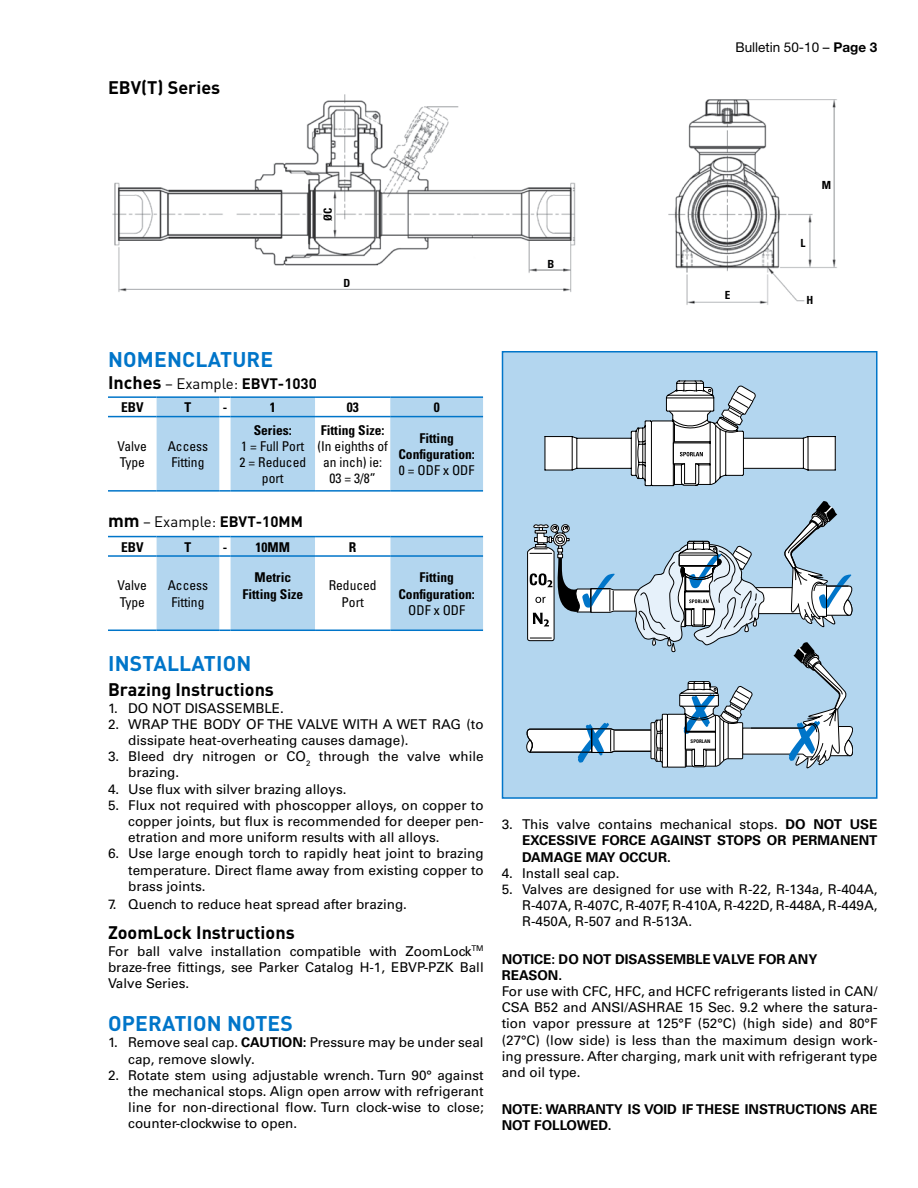
<style>
.page{position:relative;width:918px;height:1188px;background:#fff}
.page>*{position:absolute;margin:0;border:0;box-sizing:border-box;transform-origin:0 0}
.t1{font:700 21px "DINOT";letter-spacing:.01em;color:#0075c9}
.t2{font:700 18px "DINOT";color:#000}
.t3{font:15px "DINOT";color:#000}
.t4{font:13.5px/16.2px "Univers";color:#000;text-align:justify}
.t5{font:700 13.5px/16.2px "Univers";color:#000}
.t6{font:condensed 13.5px/16.2px "Univers";color:#000}
.t7{font:700 condensed 13.5px/16.2px "Univers";color:#000;text-align:center}
.t8{font:13.5px "Helvetica Neue LT Std";color:#000}
.t9{font:700 condensed 11.25px "Univers";color:#000}
.t10{font:700 condensed 4.95px "Univers LT Std";color:#000}
.s1{font-weight:700}
.s2{font-weight:700;font-size:18px}
.s3{font-weight:400}
</style>
<div class="page">
<img style="left:112px;top:94px;width:725px;height:211px">
<div style="left:502px;top:351px;width:376px;height:448px;background:#b3d6ef;border:2px solid #0075c9"></div>
<hr style="left:108px;top:396px;width:49px;height:2px;background:#0075c9">
<hr style="left:108px;top:416px;width:49px;height:1px;background:#0075c9">
<hr style="left:108px;top:490px;width:49px;height:2px;background:#0075c9">
<svg style="left:157px;top:396px;width:326px;height:96px"></svg>
<hr style="left:231px;top:416px;width:84px;height:1px;background:#0075c9">
<hr style="left:231px;top:490px;width:84px;height:2px;background:#0075c9">
<hr style="left:315px;top:416px;width:75px;height:1px;background:#0075c9">
<hr style="left:315px;top:490px;width:75px;height:2px;background:#0075c9">
<hr style="left:390px;top:416px;width:93px;height:1px;background:#0075c9">
<hr style="left:390px;top:490px;width:93px;height:2px;background:#0075c9">
<hr style="left:108px;top:536px;width:49px;height:1px;background:#0075c9">
<hr style="left:108px;top:555px;width:49px;height:2px;background:#0075c9">
<hr style="left:108px;top:630px;width:49px;height:1px;background:#0075c9">
<svg style="left:157px;top:536px;width:326px;height:95px"></svg>
<hr style="left:231px;top:555px;width:84px;height:2px;background:#0075c9">
<hr style="left:231px;top:630px;width:84px;height:1px;background:#0075c9">
<hr style="left:315px;top:555px;width:75px;height:2px;background:#0075c9">
<hr style="left:315px;top:630px;width:75px;height:1px;background:#0075c9">
<hr style="left:390px;top:555px;width:93px;height:2px;background:#0075c9">
<hr style="left:390px;top:630px;width:93px;height:1px;background:#0075c9">
<svg style="left:526px;top:501px;width:327px;height:267px"></svg>
<svg style="left:545px;top:381px;width:291px;height:105px"></svg>
<h2 class="t2" style="left:108px;top:76px;width:114px">EBV(T) Series</h2>
<p class="t8" style="left:735px;top:39px;width:144px">Bulletin 50-10 – <span class="s1">Page 3</span></p>
<p class="t9" style="left:321px;top:221px;width:15px;rotate:-90deg">ØC</p>
<p class="t9" style="left:344px;top:276px;width:8px">D</p>
<p class="t9" style="left:548px;top:257px;width:8px">B</p>
<p class="t9" style="left:725px;top:288px;width:7px">E</p>
<p class="t9" style="left:822px;top:178px;width:11px">M</p>
<p class="t9" style="left:800px;top:236px;width:6px">L</p>
<p class="t9" style="left:806px;top:293px;width:8px">H</p>
<h1 class="t1" style="left:108px;top:345px;width:167px">NOMENCLATURE</h1>
<p class="t3" style="left:108px;top:373px;width:210px"><span class="s2">Inches</span> – Example: <span class="s1">EBVT-1030</span></p>
<p class="t7" style="left:121px;top:399px;width:24px">EBV</p>
<p class="t7" style="left:185px;top:399px;width:8px">T</p>
<p class="t7" style="left:223px;top:399px;width:6px">-</p>
<p class="t7" style="left:270px;top:399px;width:7px">1</p>
<p class="t7" style="left:347px;top:399px;width:13px">03</p>
<p class="t7" style="left:434px;top:399px;width:7px">0</p>
<p class="t6" style="left:118px;top:438px;width:31px">Valve<br>Type</p>
<p class="t6" style="left:168px;top:438px;width:42px">Access<br>Fitting</p>
<p class="t7" style="left:254px;top:422px;width:40px">Series:</p>
<p class="t6" style="left:239px;top:438px;width:68px;text-align:center">1 = Full Port<br>2 = Reduced port</p>
<p class="t7" style="left:321px;top:422px;width:65px">Fitting Size:</p>
<p class="t6" style="left:317px;top:438px;width:72px;text-align:center">(In eighths of an inch) ie:<br>03 = 3/8”</p>
<p class="t7" style="left:398px;top:430px;width:78px">Fitting<br>Configuration:</p>
<p class="t6" style="left:399px;top:462px;width:77px">0 = ODF x ODF</p>
<p class="t3" style="left:108px;top:511px;width:196px"><span class="s2">mm</span> – Example: <span class="s1">EBVT-10MM</span></p>
<p class="t7" style="left:121px;top:539px;width:24px">EBV</p>
<p class="t7" style="left:185px;top:539px;width:8px">T</p>
<p class="t7" style="left:223px;top:539px;width:69px">- 10MM</p>
<p class="t7" style="left:349px;top:539px;width:9px">R</p>
<p class="t6" style="left:118px;top:577px;width:31px">Valve<br>Type</p>
<p class="t6" style="left:168px;top:577px;width:42px">Access<br>Fitting</p>
<p class="t7" style="left:242px;top:569px;width:62px">Metric<br>Fitting Size</p>
<p class="t6" style="left:329px;top:577px;width:50px;text-align:center">Reduced<br>Port</p>
<p class="t7" style="left:398px;top:569px;width:78px">Fitting<br>Configuration:</p>
<p class="t6" style="left:408px;top:602px;width:58px">ODF x ODF</p>
<h1 class="t1" style="left:108px;top:649px;width:145px">INSTALLATION</h1>
<h2 class="t2" style="left:108px;top:678px;width:168px">Brazing Instructions</h2>
<p class="t4" style="left:108px;top:700px;width:177px">1. DO NOT DISASSEMBLE.</p>
<p class="t4" style="left:128px;top:716px;width:357px;text-indent:-20px">2. WRAP THE BODY OF THE VALVE WITH A WET RAG (to dissipate heat-overheating causes damage).</p>
<p class="t4" style="left:128px;top:748px;width:357px;text-indent:-20px">3. Bleed dry nitrogen or CO<sub>2</sub> through the valve while brazing.</p>
<p class="t4" style="left:108px;top:781px;width:240px">4. Use flux with silver brazing alloys.</p>
<p class="t4" style="left:128px;top:797px;width:357px;text-indent:-20px">5. Flux not required with phoscopper alloys, on copper to copper joints, but flux is recommended for deeper pen&shy;etration and more uniform results with all alloys.</p>
<p class="t4" style="left:128px;top:846px;width:357px;text-indent:-20px">6. Use large enough torch to rapidly heat joint to brazing temperature. Direct flame away from existing copper to brass joints.</p>
<p class="t4" style="left:108px;top:896px;width:301px">7. Quench to reduce heat spread after brazing.</p>
<h2 class="t2" style="left:108px;top:921px;width:188px">ZoomLock Instructions</h2>
<p class="t4" style="left:108px;top:943px;width:377px">For ball valve installation compatible with ZoomLock<sup>TM </sup>braze-free fittings, see Parker Catalog H-1, EBVP-PZK Ball Valve Series.</p>
<h1 class="t1" style="left:108px;top:1009px;width:186px">OPERATION NOTES</h1>
<p class="t4" style="left:128px;top:1035px;width:357px;text-indent:-20px">1. Remove seal cap. <span class="s1">CAUTION:</span> Pressure may be under seal cap, remove slowly.</p>
<p class="t4" style="left:128px;top:1067px;width:357px;text-indent:-20px">2. Rotate stem using adjustable wrench. Turn 90° against the mechanical stops. Align open arrow with refrigerant line for non-directional flow. Turn clock-wise to close; counter-clockwise to open.</p>
<p class="t10" style="left:691px;top:738px;width:21px">SPORLAN</p>
<p class="t5" style="left:522px;top:816px;width:357px;text-align:justify;text-indent:-20px"><span class="s3">3. This valve contains mechanical stops.</span> DO NOT USE EXCESSIVE FORCE AGAINST STOPS OR PERMANENT DAMAGE MAY OCCUR.</p>
<p class="t4" style="left:502px;top:865px;width:119px">4. Install seal cap.</p>
<p class="t4" style="left:522px;top:881px;width:357px;text-indent:-20px">5. Valves are designed for use with R-22, R-134a, R-404A, R-407A, R-407C, R-407F, R-410A, R-422D, R-448A, R-449A, R-450A, R-507 and R-513A.</p>
<p class="t5" style="left:502px;top:951px;width:317px">NOTICE: DO NOT DISASSEMBLE VALVE FOR ANY<br>REASON.</p>
<p class="t4" style="left:502px;top:983px;width:377px">For use with CFC, HFC, and HCFC refrigerants listed in CAN/ CSA B52 and ANSI/ASHRAE 15 Sec. 9.2 where the satura&shy;tion vapor pressure at 125°F (52°C) (high side) and 80°F (27°C) (low side) is less than the maximum design work&shy;ing pressure. After charging, mark unit with refrigerant type and oil type.</p>
<p class="t5" style="left:502px;top:1101px;width:377px">NOTE: WARRANTY IS VOID IF THESE INSTRUCTIONS ARE<br>NOT FOLLOWED.</p>
</div>
